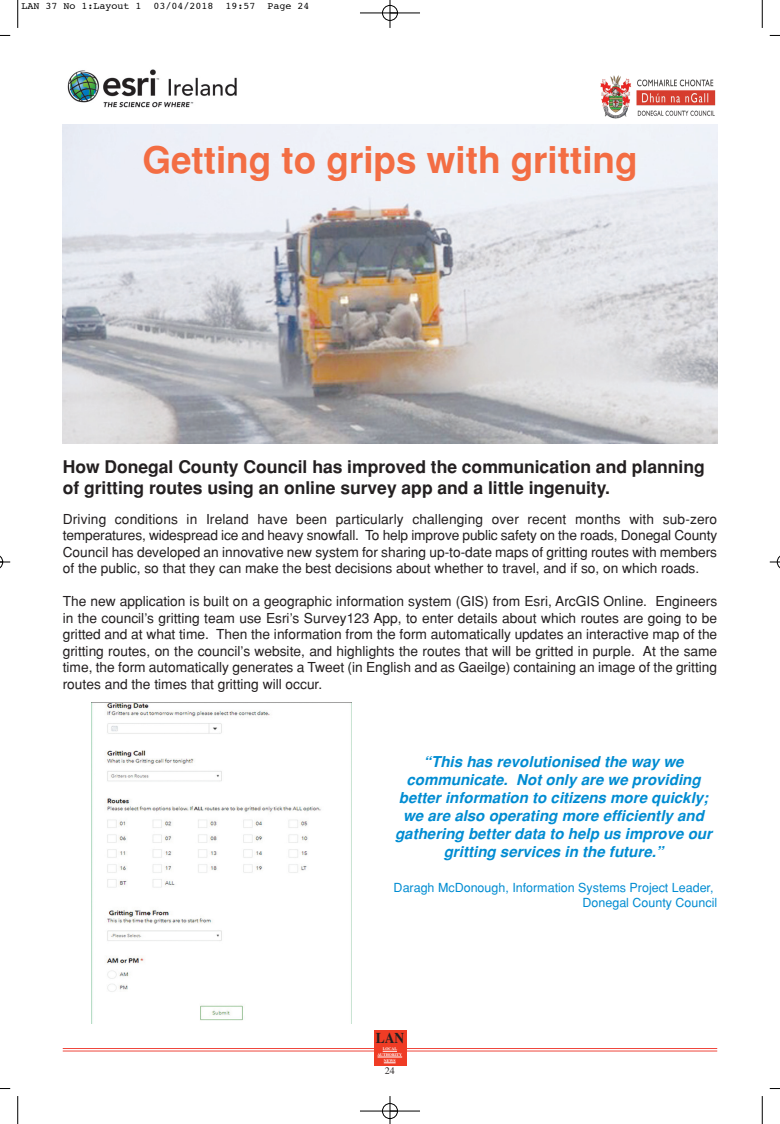
<style>
.page{position:relative;width:780px;height:1124px;background:#fff}
.page>*{position:absolute;margin:0;border:0;box-sizing:border-box;transform-origin:0 0}
.t1{font:700 36.88px "Helvetica";color:#f36d43}
.t2{font:700 17.5px/21px "Helvetica";color:#231f20}
.t3{font:italic 700 15px/18px "Helvetica";color:#008cd2;text-align:center}
.t4{font:700 14.88px "Times";color:#231f20;scale:.9 1}
.t5{font:13.75px/16.5px "Helvetica";color:#231f20;text-align:justify}
.t6{font:12.5px/15px "Helvetica";color:#008cd2;text-align:right}
.t7{font:10px "Courier";color:#000}
.t8{font:10px "Times";color:#231f20}
.t9{font:700 4px/5.8px "Times";color:#fff;text-align:center}
</style>
<div class="page">
<hr style="left:63px;top:1047px;width:654px;height:1px;background:#ef463c">
<hr style="left:63px;top:1050px;width:654px;height:1px;background:#ef463c">
<div style="left:374px;top:1029px;width:32px;height:36px;background:#ef3c25"></div>
<svg style="left:377px;top:1050px;width:25px;height:13px"></svg>
<img style="left:67px;top:69px;width:170px;height:39px">
<img style="left:600px;top:75px;width:116px;height:44px">
<img style="left:63px;top:125px;width:654px;height:318px">
<img style="left:92px;top:702px;width:259px;height:321px">
<svg style="left:17px;top:0;width:2px;height:28px"></svg>
<svg style="left:761px;top:0;width:2px;height:28px"></svg>
<svg style="left:17px;top:1096px;width:2px;height:27px"></svg>
<svg style="left:761px;top:1096px;width:2px;height:27px"></svg>
<div style="left:382px;top:5px;width:16px;height:16px;border:1px solid #fff;border-radius:50%"></div>
<div style="left:382px;top:1102px;width:16px;height:16px;border:1px solid #fff;border-radius:50%"></div>
<hr style="left:360px;top:13px;width:60px;height:1px;background:#000">
<hr style="left:360px;top:1110px;width:60px;height:1px;background:#000">
<svg style="left:389px;top:0;width:2px;height:28px"></svg>
<svg style="left:389px;top:1096px;width:2px;height:27px"></svg>
<div style="left:382px;top:5px;width:15px;height:16px;border:1px solid #000;border-radius:50%"></div>
<div style="left:382px;top:1103px;width:15px;height:15px;border:1px solid #000;border-radius:50%"></div>
<svg style="left:0;top:555px;width:10px;height:14px"></svg>
<svg style="left:769px;top:555px;width:11px;height:14px"></svg>
<p class="t7" style="left:21px;top:2px;width:290px">LAN 37 No 1:Layout 1 03/04/2018 19:57 Page 24</p>
<h1 class="t1" style="left:142px;top:146px;width:496px">Getting to grips with gritting</h1>
<p class="t2" style="left:63px;top:458px;width:643px">How Donegal County Council has improved the communication and planning of gritting routes using an online survey app and a little ingenuity.</p>
<p class="t5" style="left:63px;top:512px;width:656px">Driving conditions in Ireland have been particularly challenging over recent months with sub-zero temperatures, widespread ice and heavy snowfall. To help improve public safety on the roads, Donegal County Council has developed an innovative new system for sharing up-to-date maps of gritting routes with members of the public, so that they can make the best decisions about whether to travel, and if so, on which roads.</p>
<p class="t5" style="left:63px;top:594px;width:656px">The new application is built on a geographic information system (GIS) from Esri, ArcGIS Online. Engineers in the council’s gritting team use Esri’s Survey123 App, to enter details about which routes are going to be gritted and at what time. Then the information from the form automatically updates an interactive map of the gritting routes, on the council’s website, and highlights the routes that will be gritted in purple. At the same time, the form automatically generates a Tweet (in English and as Gaeilge) containing an image of the gritting routes and the times that gritting will occur.</p>
<p class="t3" style="left:395px;top:754px;width:321px">“This has revolutionised the way we communicate. Not only are we providing better information to citizens more q uickly; we are also operating more efficiently and<br>g athering better data to help us improve our g ritting services in the future.”</p>
<p class="t6" style="left:393px;top:880px;width:325px">Daragh McDonough, Information Systems Project Leader,<br>Donegal County Council</p>
<p class="t4" style="left:376px;top:1031px;width:33px">LAN</p>
<p class="t9" style="left:377px;top:1046px;width:26px">LOCAL<br>AUTHORITY<br>NEWS</p>
<p class="t8" style="left:385px;top:1066px;width:11px">24</p>
</div>
